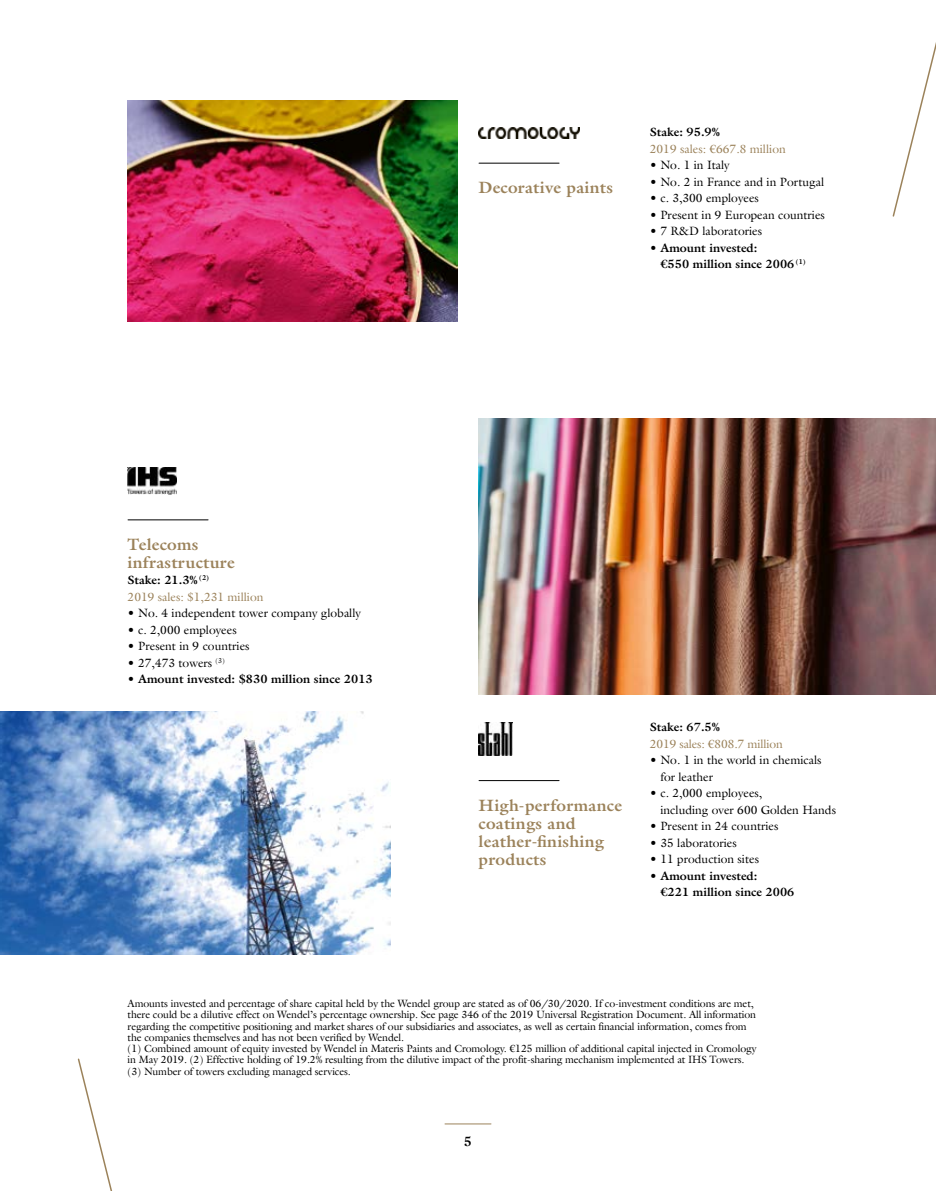
<style>
.page{position:relative;width:936px;height:1191px;background:#fff}
.page>*{position:absolute;margin:0;border:0;box-sizing:border-box;transform-origin:0 0}
.t1{font:700 16.5px/18px "Galliard Pro";letter-spacing:.015em;color:#9b825a}
.t2{font:700 13.5px "Galliard Pro";color:#000}
.t3{font:12px/16.5px "Galliard LT";color:#000}
.t4{font:700 12px/16.5px "Galliard Pro";color:#000}
.t5{font:12px "Galliard LT";color:#9b825a}
.t6{font:10.5px/11.2px "Galliard LT";letter-spacing:-.01em;color:#000}
.s1{font-family:"Galliard LT";font-weight:400}
</style>
<div class="page">
<hr style="left:445px;top:1123px;width:46px;height:1px;background:#9b825a">
<img style="left:0;top:712px;width:391px;height:242px">
<img style="left:128px;top:101px;width:329px;height:220px">
<img style="left:478px;top:418px;width:457px;height:276px">
<img style="left:128px;top:467px;width:49px;height:28px">
<hr style="left:128px;top:519px;width:80px;height:1px;background:#000">
<img style="left:478px;top:128px;width:101px;height:10px">
<hr style="left:479px;top:163px;width:80px;height:1px;background:#000">
<img style="left:478px;top:722px;width:34px;height:33px">
<hr style="left:479px;top:780px;width:80px;height:1px;background:#000">
<svg style="left:892px;top:46px;width:43px;height:171px"></svg>
<svg style="left:77px;top:1058px;width:35px;height:133px"></svg>
<h1 class="t1" style="left:478px;top:178px;width:136px">Decorative paints</h1>
<p class="t4" style="left:649px;top:124px;width:72px">Stake: 95.9%</p>
<p class="t5" style="left:649px;top:141px;width:137px">2019 sales: €667.8 million</p>
<p class="t3" style="left:649px;top:157px;width:81px">• No. 1 in Italy</p>
<p class="t3" style="left:649px;top:173px;width:176px">• No. 2 in France and in Portugal</p>
<p class="t3" style="left:649px;top:190px;width:110px">• c. 3,300 employees</p>
<p class="t3" style="left:649px;top:206px;width:176px">• Present in 9 European countries</p>
<p class="t3" style="left:649px;top:223px;width:114px">• 7 R&amp;D laboratories</p>
<p class="t4" style="left:660px;top:239px;width:147px;text-indent:-11px"><span class="s1">•</span> Amount invested:<br>€550 million since 2006 <sup>(1)</sup></p>
<h1 class="t1" style="left:128px;top:535px;width:108px">Telecoms infrastructure</h1>
<p class="t4" style="left:128px;top:572px;width:83px">Stake: 21.3% <sup>(2)</sup></p>
<p class="t5" style="left:128px;top:589px;width:137px">2019 sales: $1,231 million</p>
<p class="t3" style="left:128px;top:605px;width:235px">• No. 4 independent tower company globally</p>
<p class="t3" style="left:128px;top:621px;width:110px">• c. 2,000 employees</p>
<p class="t3" style="left:128px;top:638px;width:123px">• Present in 9 countries</p>
<p class="t3" style="left:128px;top:654px;width:99px">• 27,473 towers <sup>(3)</sup></p>
<p class="t4" style="left:128px;top:671px;width:246px"><span class="s1">•</span> Amount invested: $830 million since 2013</p>
<h1 class="t1" style="left:478px;top:795px;width:145px">High-performance coatings and leather-finishing products</h1>
<p class="t4" style="left:649px;top:718px;width:72px">Stake: 67.5%</p>
<p class="t5" style="left:649px;top:736px;width:134px">2019 sales: €808.7 million</p>
<p class="t3" style="left:660px;top:751px;width:163px;text-indent:-11px">• No. 1 in the world in chemicals for leather</p>
<p class="t3" style="left:660px;top:784px;width:177px;text-indent:-11px">• c. 2,000 employees,<br>including over 600 Golden Hands</p>
<p class="t3" style="left:649px;top:817px;width:130px">• Present in 24 countries</p>
<p class="t3" style="left:649px;top:834px;width:88px">• 35 laboratories</p>
<p class="t3" style="left:649px;top:850px;width:111px">• 11 production sites</p>
<p class="t4" style="left:660px;top:867px;width:135px;text-indent:-11px"><span class="s1">•</span> Amount invested:<br>€221 million since 2006</p>
<p class="t6" style="left:128px;top:997px;width:630px">Amounts invested and percentage of share capital held by the Wendel group are stated as of 06/30/2020. If co-investment conditions are met, there could be a dilutive effect on Wendel’s percentage ownership. See page 346 of the 2019 Universal Registration Document. All information regarding the competitive positioning and market shares of our subsidiaries and associates, as well as certain financial information, comes from the companies themselves and has not been verified by Wendel.<br>(1) Combined amount of equity invested by Wendel in Materis Paints and Cromology. €125 million of additional capital injected in Cromology in May 2019. (2) Effective holding of 19.2% resulting from the dilutive impact of the profit-sharing mechanism implemented at IHS Towers. (3) Number of towers excluding managed services.</p>
<p class="t2" style="left:464px;top:1132px;width:10px">5</p>
</div>
